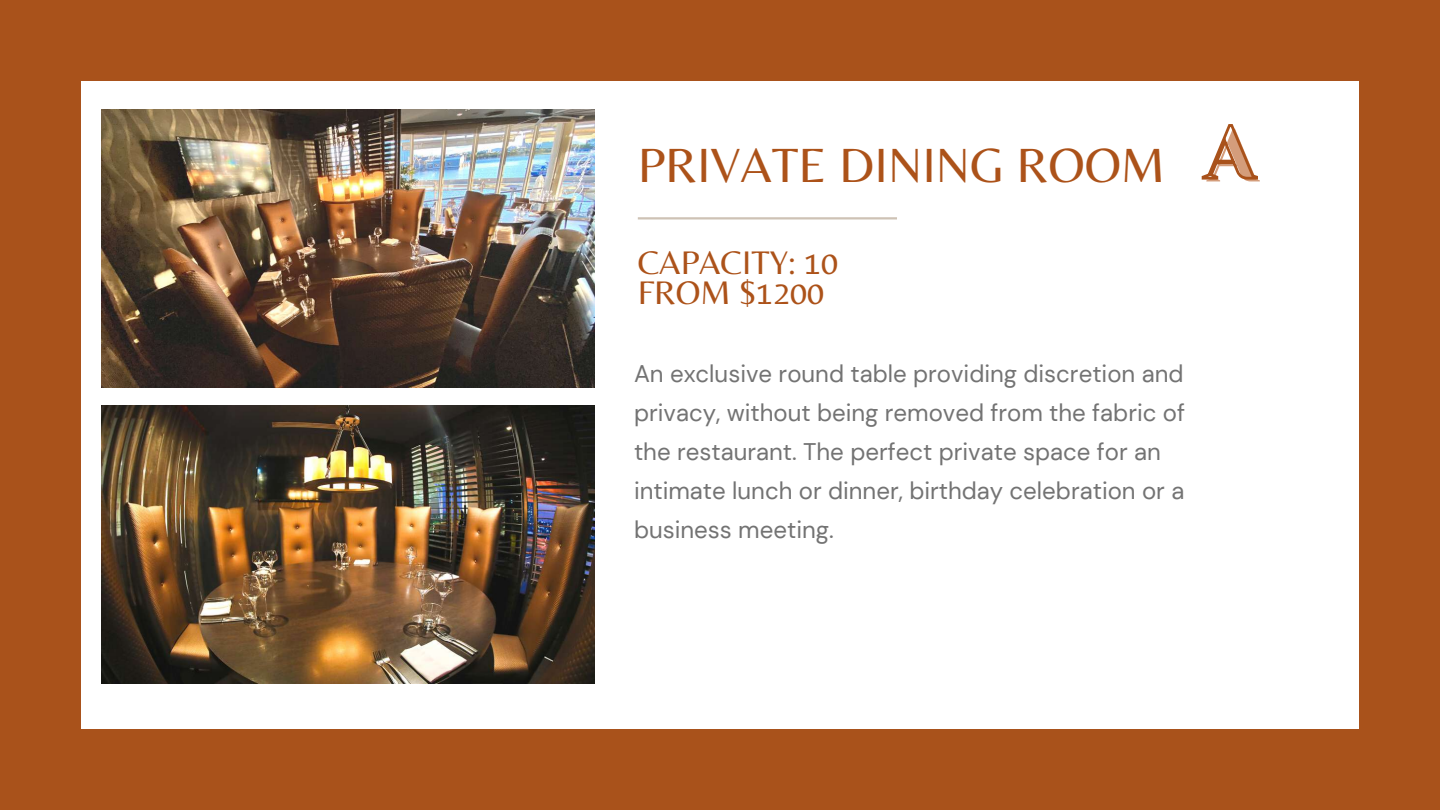
<style>
.page{position:relative;width:1440px;height:810px;background:#a9521b}
.page>*{position:absolute;margin:0;border:0;box-sizing:border-box;transform-origin:0 0}
.t1{font:50px "Belleza";color:#ac5219}
.t2{font:34px/30px "Belleza";color:#ac5219}
.t3{font:24px/39px "DM Sans";color:#737373}
.s1{font-family:"Yeseva One";font-size:74.3px;color:#d49d7b}
</style>
<div class="page">
<div style="left:81px;top:81px;width:1278px;height:648px;background:#fff"></div>
<img style="left:101px;top:109px;width:493px;height:279px">
<hr style="left:638px;top:217px;width:259px;height:2px;background:#cec2b5">
<img style="left:101px;top:405px;width:493px;height:278px">
<svg style="left:1201px;top:124px;width:57px;height:56px"></svg>
<h1 class="t1" style="left:638px;top:136px;width:622px">PRIVATE DINING ROOM <span class="s1">A</span></h1>
<h2 class="t2" style="left:638px;top:247px;width:202px">CAPACITY: 10<br>FROM $1200</h2>
<p class="t3" style="left:634px;top:354px;width:553px">An exclusive round table providing discretion and privacy, without being removed from the fabric of the restaurant. The perfect private space for an intimate lunch or dinner, birthday celebration or a business meeting.</p>
</div>
